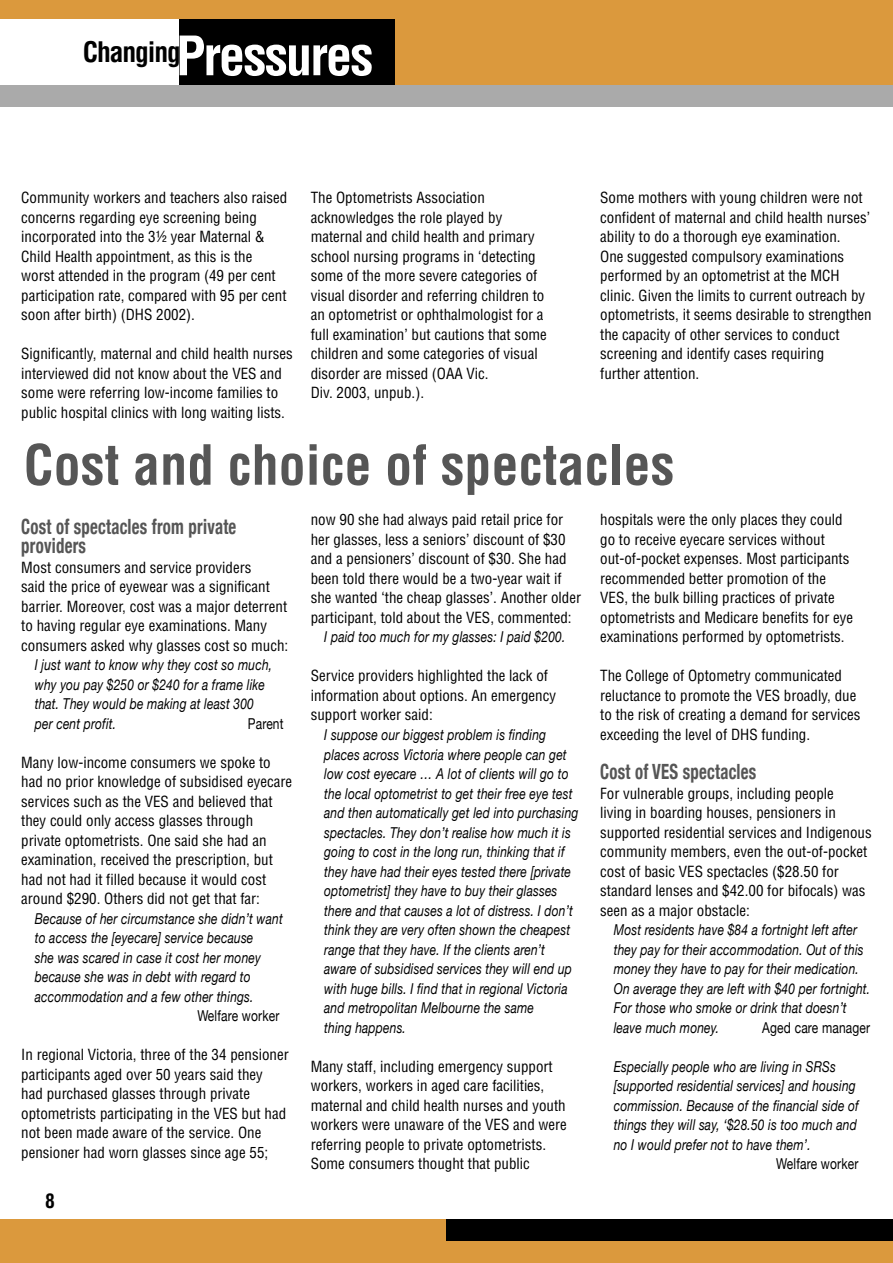
<style>
.page{position:relative;width:893px;height:1263px;background:#fff}
.page>*{position:absolute;margin:0;border:0;box-sizing:border-box;transform-origin:0 0}
.t1{font:700 condensed 54px "Helvetica";color:#565656}
.t2{font:700 condensed 52.95px "Helvetica";letter-spacing:-.04em;color:#fff}
.t3{font:700 condensed 27.6px "Helvetica";letter-spacing:-.04em;color:#000}
.t4{font:700 condensed 21px/19.5px "Helvetica Neue";letter-spacing:.015em;color:#565656;scale:.8 1}
.t5{font:700 condensed 19.5px "Helvetica";color:#000}
.t6{font:condensed 15px/19.5px "Helvetica";color:#000}
.t7{font:italic 15px/19.5px "Helvetica Neue";letter-spacing:.015em;color:#000;scale:.8 1}
.t8{font:15px "Helvetica Neue";letter-spacing:.015em;color:#000;scale:.8 1}
</style>
<div class="page">
<div style="left:0;top:0;width:893px;height:106px;background:#db993d"></div>
<div style="left:0;top:1219px;width:893px;height:44px;background:#db993d"></div>
<div style="left:0;top:19px;width:180px;height:67px;background:#fff"></div>
<div style="left:180px;top:19px;width:215px;height:66px;background:#000"></div>
<div style="left:0;top:85px;width:893px;height:21px;background:#aaa"></div>
<div style="left:446px;top:1219px;width:447px;height:21px;background:#000"></div>
<h2 class="t2" style="left:176px;top:23px;width:199px">Pressures</h2>
<h3 class="t3" style="left:83px;top:34px;width:100px">Changing</h3>
<p class="t6" style="left:21px;top:188px;width:268px">Community workers and teachers also raised concerns regarding eye screening being incorporated into the 31⁄2 year Maternal &amp; Child Health appointment, as this is the worst attended in the program (49 per cent participation rate, compared with 95 per cent soon after birth) (DHS 2002).</p>
<p class="t6" style="left:21px;top:344px;width:273px">Significantly, maternal and child health nurses interviewed did not know about the VES and some were referring low-income families to public hospital clinics with long waiting lists.</p>
<p class="t6" style="left:311px;top:188px;width:238px">The Optometrists Association acknowledges the role played by maternal and child health and primary school nursing programs in ‘detecting some of the more severe categories of visual disorder and referring children to an optometrist or ophthalmologist for a full examination’ but cautions that some children and some categories of visual disorder are missed (OAA Vic.<br>Div. 2003, unpub.).</p>
<p class="t6" style="left:600px;top:188px;width:273px">Some mothers with young children were not confident of maternal and child health nurses’ ability to do a thorough eye examination.<br>One suggested compulsory examinations performed by an optometrist at the MCH clinic. Given the limits to current outreach by optometrists, it seems desirable to strengthen the capacity of other services to conduct screening and identify cases requiring<br>further attention.</p>
<h1 class="t1" style="left:24px;top:431px;width:652px">Cost and choice of spectacles</h1>
<h3 class="t4" style="left:21px;top:516px;width:270px">Cost of spectacles from private providers</h3>
<p class="t6" style="left:21px;top:557px;width:268px">Most consumers and service providers<br>said the price of eyewear was a significant barrier. Moreover, cost was a major deterrent to having regular eye examinations. Many consumers asked why glasses cost so much:</p>
<p class="t7" style="left:35px;top:655px;width:298px">I just want to know why they cost so much, why you pay $250 or $240 for a frame like that. They would be making at least 300 per cent profit.</p>
<p class="t8" style="left:248px;top:714px;width:46px">Parent</p>
<p class="t6" style="left:21px;top:752px;width:272px">Many low-income consumers we spoke to had no prior knowledge of subsidised eyecare services such as the VES and believed that they could only access glasses through private optometrists. One said she had an examination, received the prescription, but had not had it filled because it would cost around $290. Others did not get that far:</p>
<p class="t7" style="left:35px;top:908px;width:312px">Because of her circumstance she didn’t want to access the [eyecare] service because<br>she was scared in case it cost her money because she was in debt with regard to accommodation and a few other things.</p>
<p class="t8" style="left:197px;top:1007px;width:104px">Welfare worker</p>
<p class="t6" style="left:21px;top:1045px;width:269px">In regional Victoria, three of the 34 pensioner participants aged over 50 years said they<br>had purchased glasses through private optometrists participating in the VES but had not been made aware of the service. One pensioner had worn glasses since age 55;</p>
<h3 class="t5" style="left:45px;top:1189px;width:11px">8</h3>
<p class="t6" style="left:311px;top:510px;width:272px">now 90 she had always paid retail price for her glasses, less a seniors’ discount of $30 and a pensioners’ discount of $30. She had been told there would be a two-year wait if she wanted ‘the cheap glasses’. Another older participant, told about the VES, commented:</p>
<p class="t7" style="left:324px;top:627px;width:303px">I paid too much for my glasses: I paid $200.</p>
<p class="t6" style="left:311px;top:666px;width:247px">Service providers highlighted the lack of information about options. An emergency support worker said:</p>
<p class="t7" style="left:324px;top:725px;width:319px">I suppose our biggest problem is finding places across Victoria where people can get low cost eyecare … A lot of clients will go to the local optometrist to get their free eye test and then automatically get led into purchasing spectacles. They don’t realise how much it is going to cost in the long run, thinking that if they have had their eyes tested there [private optometrist] they have to buy their glasses there and that causes a lot of distress. I don’t think they are very often shown the cheapest range that they have. If the clients aren’t aware of subsidised services they will end up with huge bills. I find that in regional Victoria and metropolitan Melbourne the same<br>thing happens.</p>
<p class="t6" style="left:311px;top:1056px;width:258px">Many staff, including emergency support workers, workers in aged care facilities, maternal and child health nurses and youth workers were unaware of the VES and were referring people to private optometrists.<br>Some consumers thought that public</p>
<p class="t6" style="left:600px;top:510px;width:254px">hospitals were the only places they could go to receive eyecare services without out-of-pocket expenses. Most participants recommended better promotion of the VES, the bulk billing practices of private optometrists and Medicare benefits for eye examinations performed by optometrists.</p>
<p class="t6" style="left:600px;top:666px;width:262px">The College of Optometry communicated reluctance to promote the VES broadly, due to the risk of creating a demand for services exceeding the level of DHS funding.</p>
<h3 class="t4" style="left:600px;top:761px;width:197px">Cost of VES spectacles</h3>
<p class="t6" style="left:600px;top:783px;width:273px">For vulnerable groups, including people<br>living in boarding houses, pensioners in supported residential services and Indigenous community members, even the out-of-pocket cost of basic VES spectacles ($28.50 for standard lenses and $42.00 for bifocals) was seen as a major obstacle:</p>
<p class="t7" style="left:614px;top:920px;width:322px">Most residents have $84 a fortnight left after they pay for their accommodation. Out of this money they have to pay for their medication.<br>On average they are left with $40 per fortnight.<br>For those who smoke or drink that doesn’t leave much money.</p>
<p class="t8" style="left:762px;top:1018px;width:137px">Aged care manager</p>
<p class="t7" style="left:614px;top:1056px;width:308px">Especially people who are living in SRSs [supported residential services] and housing commission. Because of the financial side of things they will say, ‘$28.50 is too much and no I would prefer not to have them’.</p>
<p class="t8" style="left:776px;top:1155px;width:104px">Welfare worker</p>
</div>
